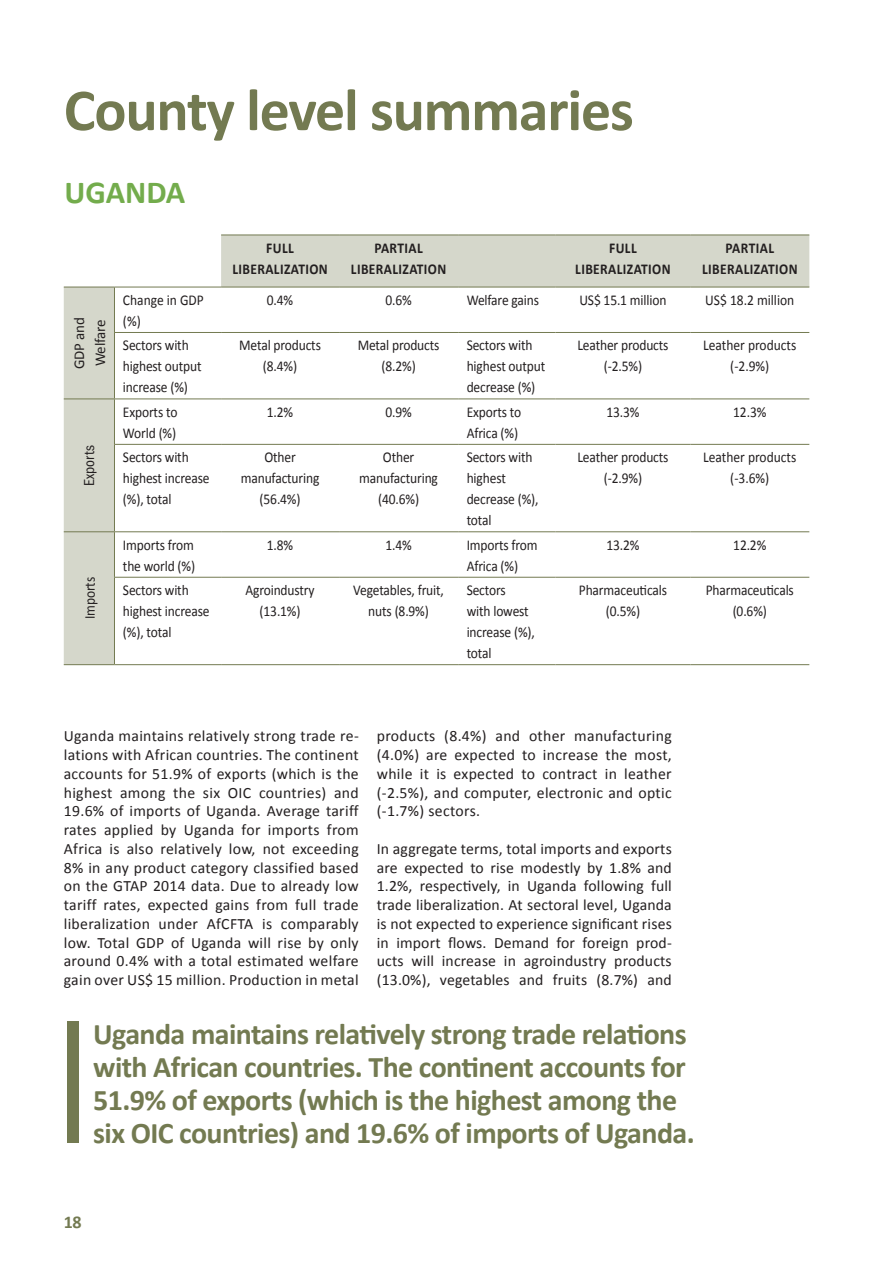
<style>
.page{position:relative;width:893px;height:1263px;background:#fff}
.page>*{position:absolute;margin:0;border:0;box-sizing:border-box;transform-origin:0 0}
.Heading{font:700 60px "Calibri";letter-spacing:-.02em;color:#737a51}
.Chapter{font:700 32.1px "Calibri";color:#73ac4c}
.Pull_Quote-1{font:700 30px/33px "Calibri";letter-spacing:-.02em;color:#737a51}
.t1{font:700 18px "Calibri";color:#737a51}
.Bodytext{font:15.75px/18.8px "Calibri";letter-spacing:.02em;color:#231f20;text-align:justify}
.Graph_Numbers_2{font:15px/21px "Calibri";letter-spacing:-.01em;color:#231f20;text-align:center;scale:.9 1}
.Graph_Numbers_2-2{font:700 15px/21px "Calibri";letter-spacing:.03em;color:#231f20;text-align:center;scale:.9 1}
.Graph_Numbers_2-3{font:15px/21px "Calibri";letter-spacing:-.01em;color:#231f20}
.Graph_Numbers_2-4{font:15px "Franklin Gothic URW Con Boo";color:#231f20}
</style>
<div class="page">
<svg style="left:64px;top:236px;width:745px;height:428px"></svg>
<hr style="left:221px;top:235px;width:118px;height:1px;background:#737a51">
<hr style="left:339px;top:235px;width:119px;height:1px;background:#737a51">
<hr style="left:458px;top:235px;width:98px;height:1px;background:#737a51">
<hr style="left:556px;top:235px;width:134px;height:1px;background:#737a51">
<hr style="left:690px;top:235px;width:119px;height:1px;background:#737a51">
<hr style="left:114px;top:287px;width:107px;height:1px;background:#737a51">
<hr style="left:221px;top:287px;width:118px;height:1px;background:#737a51">
<hr style="left:339px;top:287px;width:119px;height:1px;background:#737a51">
<hr style="left:458px;top:287px;width:98px;height:1px;background:#737a51">
<hr style="left:556px;top:287px;width:134px;height:1px;background:#737a51">
<hr style="left:690px;top:287px;width:119px;height:1px;background:#737a51">
<hr style="left:114px;top:332px;width:107px;height:1px;background:#737a51">
<hr style="left:221px;top:332px;width:118px;height:1px;background:#737a51">
<hr style="left:339px;top:332px;width:119px;height:1px;background:#737a51">
<hr style="left:458px;top:332px;width:98px;height:1px;background:#737a51">
<hr style="left:556px;top:332px;width:134px;height:1px;background:#737a51">
<hr style="left:690px;top:332px;width:119px;height:1px;background:#737a51">
<hr style="left:64px;top:398px;width:50px;height:1px;background:#737a51">
<hr style="left:114px;top:398px;width:107px;height:1px;background:#737a51">
<hr style="left:221px;top:398px;width:118px;height:1px;background:#737a51">
<hr style="left:339px;top:398px;width:119px;height:1px;background:#737a51">
<hr style="left:458px;top:398px;width:98px;height:1px;background:#737a51">
<hr style="left:556px;top:398px;width:134px;height:1px;background:#737a51">
<hr style="left:690px;top:398px;width:119px;height:1px;background:#737a51">
<hr style="left:114px;top:444px;width:107px;height:1px;background:#737a51">
<hr style="left:221px;top:444px;width:118px;height:1px;background:#737a51">
<hr style="left:339px;top:444px;width:119px;height:1px;background:#737a51">
<hr style="left:458px;top:444px;width:98px;height:1px;background:#737a51">
<hr style="left:556px;top:444px;width:134px;height:1px;background:#737a51">
<hr style="left:690px;top:444px;width:119px;height:1px;background:#737a51">
<hr style="left:64px;top:531px;width:50px;height:1px;background:#737a51">
<hr style="left:114px;top:531px;width:107px;height:1px;background:#737a51">
<hr style="left:221px;top:531px;width:118px;height:1px;background:#737a51">
<hr style="left:339px;top:531px;width:119px;height:1px;background:#737a51">
<hr style="left:458px;top:531px;width:98px;height:1px;background:#737a51">
<hr style="left:556px;top:531px;width:134px;height:1px;background:#737a51">
<hr style="left:690px;top:531px;width:119px;height:1px;background:#737a51">
<hr style="left:114px;top:577px;width:107px;height:1px;background:#737a51">
<hr style="left:221px;top:577px;width:118px;height:1px;background:#737a51">
<hr style="left:339px;top:577px;width:119px;height:1px;background:#737a51">
<hr style="left:458px;top:577px;width:98px;height:1px;background:#737a51">
<hr style="left:556px;top:577px;width:134px;height:1px;background:#737a51">
<hr style="left:690px;top:577px;width:119px;height:1px;background:#737a51">
<hr style="left:64px;top:664px;width:50px;height:1px;background:#737a51">
<hr style="left:114px;top:664px;width:107px;height:1px;background:#737a51">
<hr style="left:221px;top:664px;width:118px;height:1px;background:#737a51">
<hr style="left:339px;top:664px;width:119px;height:1px;background:#737a51">
<hr style="left:458px;top:664px;width:98px;height:1px;background:#737a51">
<hr style="left:556px;top:664px;width:134px;height:1px;background:#737a51">
<hr style="left:690px;top:664px;width:119px;height:1px;background:#737a51">
<hr style="left:64px;top:287px;width:50px;height:1px;background:#737a51">
<hr style="left:114px;top:287px;width:1px;height:45px;background:#737a51">
<hr style="left:114px;top:333px;width:1px;height:65px;background:#737a51">
<hr style="left:114px;top:399px;width:1px;height:45px;background:#737a51">
<hr style="left:114px;top:445px;width:1px;height:86px;background:#737a51">
<hr style="left:114px;top:532px;width:1px;height:45px;background:#737a51">
<hr style="left:114px;top:578px;width:1px;height:86px;background:#737a51">
<div style="left:67px;top:1021px;width:11px;height:122px;background:#737a51"></div>
<p class="Heading" style="left:64px;top:72px;width:572px">County level summaries</p>
<p class="Chapter" style="left:64px;top:172px;width:122px">UGANDA</p>
<p class="Graph_Numbers_2-2" style="left:232px;top:237px;width:108px">FULL<br>LIBERALIZATION</p>
<p class="Graph_Numbers_2-2" style="left:351px;top:237px;width:108px">PARTIAL<br>LIBERALIZATION</p>
<p class="Graph_Numbers_2-2" style="left:575px;top:237px;width:108px">FULL<br>LIBERALIZATION</p>
<p class="Graph_Numbers_2-2" style="left:702px;top:237px;width:108px">PARTIAL<br>LIBERALIZATION</p>
<p class="Graph_Numbers_2-3" style="left:69px;top:369px;width:53px;rotate:-90deg">GDP and<br>Welfare</p>
<p class="Graph_Numbers_2-4" style="left:80px;top:486px;width:42px;rotate:-90deg">Exports</p>
<p class="Graph_Numbers_2" style="left:79px;top:619px;width:48px;rotate:-90deg">Imports</p>
<p class="Graph_Numbers_2" style="left:123px;top:289px;width:91px;text-align:left">Change in GDP (%)</p>
<p class="Graph_Numbers_2" style="left:267px;top:289px;width:31px">0.4%</p>
<p class="Graph_Numbers_2" style="left:385px;top:289px;width:31px">0.6%</p>
<p class="Graph_Numbers_2" style="left:467px;top:289px;width:82px">Welfare gains</p>
<p class="Graph_Numbers_2" style="left:579px;top:289px;width:98px">US$ 15.1 million</p>
<p class="Graph_Numbers_2" style="left:705px;top:289px;width:100px">US$ 18.2 million</p>
<p class="Graph_Numbers_2" style="left:123px;top:335px;width:89px;text-align:left">Sectors with highest output increase (%)</p>
<p class="Graph_Numbers_2" style="left:239px;top:335px;width:92px">Metal products (8.4%)</p>
<p class="Graph_Numbers_2" style="left:358px;top:335px;width:92px">Metal products (8.2%)</p>
<p class="Graph_Numbers_2" style="left:467px;top:335px;width:89px;text-align:left">Sectors with highest output decrease (%)</p>
<p class="Graph_Numbers_2" style="left:577px;top:335px;width:103px">Leather products (-2.5%)</p>
<p class="Graph_Numbers_2" style="left:703px;top:335px;width:105px">Leather products (-2.9%)</p>
<p class="Graph_Numbers_2" style="left:123px;top:401px;width:62px;text-align:left">Exports to<br>World (%)</p>
<p class="Graph_Numbers_2" style="left:267px;top:401px;width:31px">1.2%</p>
<p class="Graph_Numbers_2" style="left:385px;top:401px;width:31px">0.9%</p>
<p class="Graph_Numbers_2" style="left:467px;top:401px;width:62px;text-align:left">Exports to<br>Africa (%)</p>
<p class="Graph_Numbers_2" style="left:606px;top:401px;width:38px">13.3%</p>
<p class="Graph_Numbers_2" style="left:733px;top:401px;width:39px">12.3%</p>
<p class="Graph_Numbers_2" style="left:123px;top:447px;width:98px;text-align:left">Sectors with highest increase (%), total</p>
<p class="Graph_Numbers_2" style="left:241px;top:447px;width:89px">Other manufacturing (56.4%)</p>
<p class="Graph_Numbers_2" style="left:359px;top:447px;width:89px">Other manufacturing (40.6%)</p>
<p class="Graph_Numbers_2" style="left:467px;top:447px;width:81px;text-align:left">Sectors with highest decrease (%), total</p>
<p class="Graph_Numbers_2" style="left:577px;top:447px;width:103px">Leather products (-2.9%)</p>
<p class="Graph_Numbers_2" style="left:703px;top:447px;width:105px">Leather products (-3.6%)</p>
<p class="Graph_Numbers_2" style="left:123px;top:534px;width:82px;text-align:left">Imports from the world (%)</p>
<p class="Graph_Numbers_2" style="left:267px;top:534px;width:31px">1.8%</p>
<p class="Graph_Numbers_2" style="left:385px;top:534px;width:31px">1.4%</p>
<p class="Graph_Numbers_2" style="left:467px;top:534px;width:80px;text-align:left">Imports from<br>Africa (%)</p>
<p class="Graph_Numbers_2" style="left:606px;top:534px;width:38px">13.2%</p>
<p class="Graph_Numbers_2" style="left:733px;top:534px;width:38px">12.2%</p>
<p class="Graph_Numbers_2" style="left:123px;top:580px;width:98px;text-align:left">Sectors with highest increase (%), total</p>
<p class="Graph_Numbers_2" style="left:245px;top:580px;width:78px">Agroindustry (13.1%)</p>
<p class="Graph_Numbers_2" style="left:353px;top:580px;width:102px">Vegetables, fruit, nuts (8.9%)</p>
<p class="Graph_Numbers_2" style="left:467px;top:580px;width:77px;text-align:left">Sectors<br>with lowest increase (%), total</p>
<p class="Graph_Numbers_2" style="left:579px;top:580px;width:100px">Pharmaceuticals (0.5%)</p>
<p class="Graph_Numbers_2" style="left:706px;top:580px;width:100px">Pharmaceuticals (0.6%)</p>
<p class="Bodytext" style="left:64px;top:727px;width:297px">Uganda maintains relatively strong trade re&shy;lations with African countries. The continent accounts for 51.9% of exports (which is the highest among the six OIC countries) and 19.6% of imports of Uganda. Average tariff rates applied by Uganda for imports from Africa is also relatively low, not exceeding 8% in any product category classified based on the GTAP 2014 data. Due to already low tariff rates, expected gains from full trade liberalization under AfCFTA is comparably low. Total GDP of Uganda will rise by only around 0.4% with a total estimated welfare gain over US$ 15 million. Production in metal</p>
<p class="Bodytext" style="left:377px;top:727px;width:297px">products (8.4%) and other manufacturing (4.0%) are expected to increase the most, while it is expected to contract in leather (-2.5%), and computer, electronic and optic (-1.7%) sectors.</p>
<p class="Bodytext" style="left:377px;top:839px;width:297px">In aggregate terms, total imports and exports are expected to rise modestly by 1.8% and 1.2%, respectively, in Uganda following full trade liberalization. At sectoral level, Uganda is not expected to experience significant rises in import flows. Demand for foreign prod&shy;ucts will increase in agroindustry products (13.0%), vegetables and fruits (8.7%) and</p>
<p class="Pull_Quote-1" style="left:93px;top:1017px;width:603px">Uganda maintains relatively strong trade relations with African countries. The continent accounts for 51.9% of exports (which is the highest among the six OIC countries) and 19.6% of imports of Uganda.</p>
<p class="t1" style="left:64px;top:1210px;width:19px">18</p>
</div>
